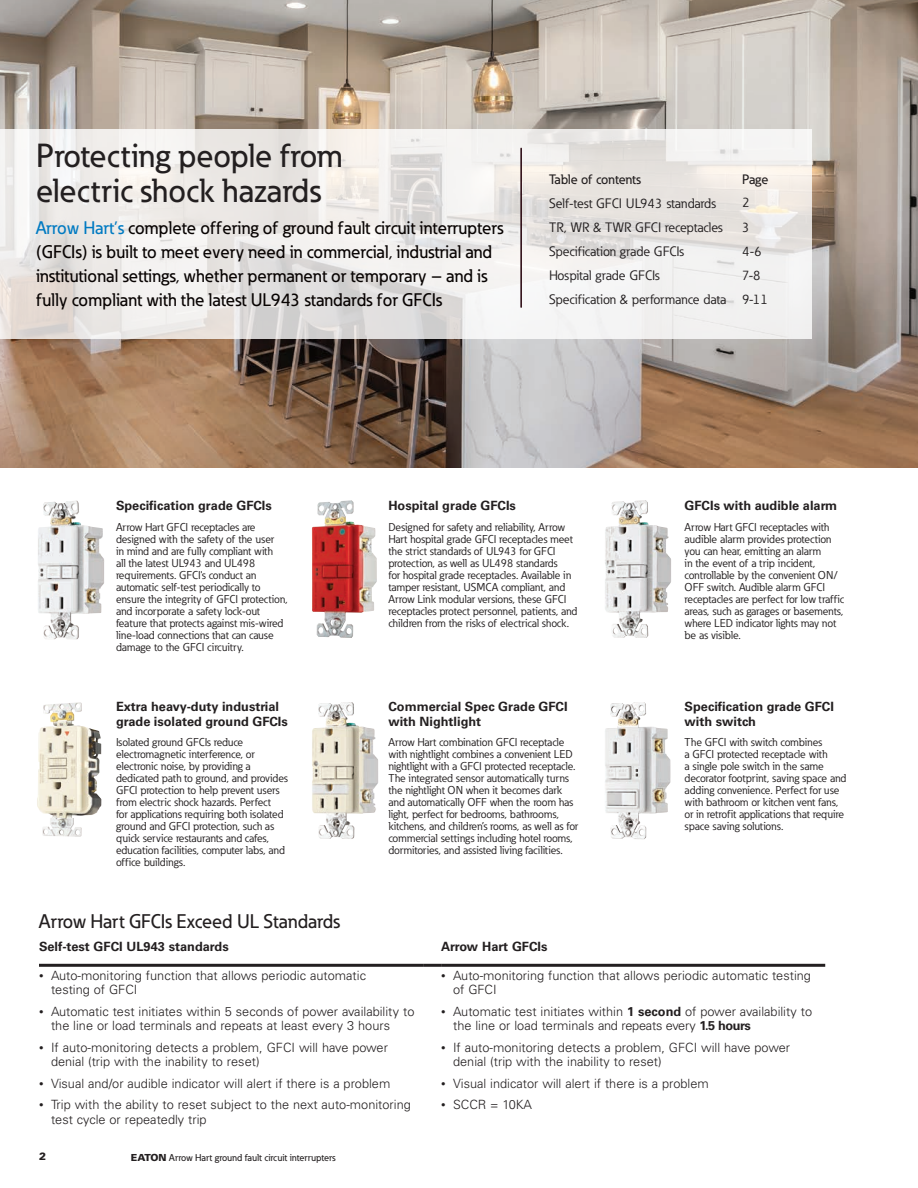
<style>
.page{position:relative;width:918px;height:1188px;background:#fff}
.page>*{position:absolute;margin:0;border:0;box-sizing:border-box;transform-origin:0 0}
.t1{font:500 33px/34.5px "Eaton";color:#231f20}
.t2{font:500 19.5px "Eaton";color:#231f20}
.t3{font:500 18px/24px "Eaton";color:#080302}
.t4{font:13.5px/23.9px "Eaton";color:#231f20}
.t5{font:13.5px "Eaton";letter-spacing:-.02em;color:#231f20}
.t6{font:500 13.5px "Eaton";color:#231f20}
.t7{font:300 12.75px/14.2px "Univers LT Std";color:#231f20}
.t8{font:700 12.75px/14.2px "Univers LT Std";color:#231f20}
.t9{font:11.25px/12px "Eaton";color:#231f20}
.t10{font:900 10.5px "Univers LT Std";color:#231f20}
.t11{font:500 9.75px "Eaton";color:#231f20}
.s1{color:#007ac2}
.s2{font-size:9px}
.s3{font-weight:700}
.s4{font-family:"Univers LT Std";font-weight:900}
</style>
<div class="page">
<img style="left:0;top:0;width:918px;height:467px">
<svg style="left:0;top:129px;width:812px;height:210px"></svg>
<hr style="left:39px;top:964px;width:384px;height:3px;background:#231f20">
<hr style="left:423px;top:964px;width:18px;height:3px;background:#231f20">
<hr style="left:441px;top:964px;width:384px;height:3px;background:#231f20">
<img style="left:38px;top:501px;width:64px;height:138px">
<img style="left:312px;top:500px;width:65px;height:138px">
<img style="left:605px;top:500px;width:43px;height:138px">
<img style="left:37px;top:702px;width:64px;height:135px">
<img style="left:312px;top:702px;width:64px;height:137px">
<img style="left:605px;top:702px;width:41px;height:137px">
<hr style="left:520px;top:148px;width:2px;height:159px;background:#23010a">
<h1 class="t1" style="left:36px;top:138px;width:308px">Protecting people from electric shock hazards</h1>
<p class="t3" style="left:36px;top:216px;width:469px"><span class="s1">Arrow Hart’s</span> complete offering of ground fault circuit interrupters (GFCIs) is built to meet every need in commercial, industrial and institutional settings, whether permanent or temporary – and is fully compliant with the latest UL943 standards for GFCIs</p>
<p class="t6" style="left:549px;top:171px;width:93px">Table of contents</p>
<p class="t6" style="left:742px;top:171px;width:28px">Page</p>
<p class="t4" style="left:549px;top:192px;width:168px">Self-test GFCI UL943 standards</p>
<p class="t4" style="left:742px;top:191px;width:9px">2</p>
<p class="t5" style="left:549px;top:219px;width:175px">TR, WR &amp; TWR GFCI receptacles</p>
<p class="t4" style="left:742px;top:216px;width:9px">3</p>
<p class="t4" style="left:549px;top:239px;width:136px">Specification grade GFCIs</p>
<p class="t4" style="left:742px;top:239px;width:21px">4-6</p>
<p class="t4" style="left:549px;top:263px;width:112px">Hospital grade GFCIs</p>
<p class="t4" style="left:549px;top:263px;width:220px;text-indent:193px">7-8<br>Specification &amp; performance data 9-11</p>
<p class="t8" style="left:116px;top:498px;width:157px">Specification grade GFCIs</p>
<p class="t8" style="left:388px;top:498px;width:129px">Hospital grade GFCIs</p>
<p class="t8" style="left:685px;top:498px;width:154px">GFCIs with audible alarm</p>
<p class="t9" style="left:116px;top:521px;width:173px">Arrow Hart GFCI receptacles are designed with the safety of the user<br>in mind and are fully compliant with<br>all the latest UL943 and UL498 requirements. GFCI's conduct an automatic self-test periodically to ensure the integrity of GFCI protection, and incorporate a safety lock-out feature that protects against mis-wired line-load connections that can cause damage to the GFCI circuitry.</p>
<p class="t9" style="left:388px;top:521px;width:191px">Designed for safety and reliability, Arrow Hart hospital grade GFCI receptacles meet the strict standards of UL943 for GFCI protection, as well as UL498 standards<br>for hospital grade receptacles. Available in tamper resistant, USMCA compliant, and Arrow Link modular versions, these GFCI receptacles protect personnel, patients, and children from the risks of electrical shock.</p>
<p class="t9" style="left:685px;top:521px;width:161px">Arrow Hart GFCI receptacles with audible alarm provides protection you can hear, emitting an alarm<br>in the event of a trip incident, controllable by the convenient ON/<br>OFF switch. Audible alarm GFCI receptacles are perfect for low traffic areas, such as garages or basements, where LED indicator lights may not be as visible.</p>
<p class="t8" style="left:116px;top:700px;width:173px">Extra heavy-duty industrial grade isolated ground GFCIs</p>
<p class="t8" style="left:388px;top:700px;width:181px">Commercial Spec Grade GFCI with Nightlight</p>
<p class="t8" style="left:685px;top:700px;width:151px">Specification grade GFCI with switch</p>
<p class="t9" style="left:116px;top:736px;width:173px">Isolated ground GFCIs reduce electromagnetic interference, or electronic noise, by providing a dedicated path to ground, and provides GFCI protection to help prevent users from electric shock hazards. Perfect<br>for applications requiring both isolated ground and GFCI protection, such as quick service restaurants and cafes, education facilities, computer labs, and office buildings.</p>
<p class="t9" style="left:388px;top:736px;width:191px">Arrow Hart combination GFCI receptacle with nightlight combines a convenient LED nightlight with a GFCI protected receptacle.<br>The integrated sensor automatically turns the nightlight ON when it becomes dark and automatically OFF when the room has light, perfect for bedrooms, bathrooms, kitchens, and children’s rooms, as well as for commercial settings including hotel rooms, dormitories, and assisted living facilities.</p>
<p class="t9" style="left:685px;top:736px;width:163px">The GFCI with switch combines<br>a GFCI protected receptacle with<br>a single pole switch in the same decorator footprint, saving space and adding convenience. Perfect for use with bathroom or kitchen vent fans, or in retrofit applications that require space saving solutions.</p>
<h2 class="t2" style="left:39px;top:909px;width:303px">Arrow Hart GFCIs Exceed UL Standards</h2>
<p class="t8" style="left:39px;top:939px;width:191px">Self-test GFCI UL943 standards</p>
<p class="t8" style="left:441px;top:939px;width:108px">Arrow Hart GFCIs</p>
<p class="t7" style="left:51px;top:968px;width:317px;text-indent:-12px"><span class="s2">•</span> Auto-monitoring function that allows periodic automatic testing of GFCI</p>
<p class="t7" style="left:51px;top:1004px;width:365px;text-indent:-12px"><span class="s2">•</span> Automatic test initiates within 5 seconds of power availability to the line or load terminals and repeats at least every 3 hours</p>
<p class="t7" style="left:51px;top:1040px;width:338px;text-indent:-12px"><span class="s2">•</span> If auto-monitoring detects a problem, GFCI will have power denial (trip with the inability to reset)</p>
<p class="t7" style="left:39px;top:1076px;width:353px"><span class="s2">•</span> Visual and/or audible indicator will alert if there is a problem</p>
<p class="t7" style="left:51px;top:1098px;width:361px;text-indent:-12px"><span class="s2">•</span> Trip with the ability to reset subject to the next auto-monitoring test cycle or repeatedly trip</p>
<p class="t7" style="left:453px;top:968px;width:359px;text-indent:-12px"><span class="s2">•</span> Auto-monitoring function that allows periodic automatic testing of GFCI</p>
<p class="t7" style="left:453px;top:1004px;width:361px;text-indent:-12px"><span class="s2">•</span> Automatic test initiates within <span class="s3">1 second</span> of power availability to the line or load terminals and repeats every <span class="s3">1.5 hours</span></p>
<p class="t7" style="left:453px;top:1040px;width:338px;text-indent:-12px"><span class="s2">•</span> If auto-monitoring detects a problem, GFCI will have power denial (trip with the inability to reset)</p>
<p class="t7" style="left:441px;top:1076px;width:269px"><span class="s2">•</span> Visual indicator will alert if there is a problem</p>
<p class="t7" style="left:441px;top:1098px;width:93px"><span class="s2">•</span> SCCR = 10KA</p>
<p class="t10" style="left:39px;top:1150px;width:9px">2</p>
<p class="t11" style="left:131px;top:1151px;width:206px"><span class="s4">EATON</span> Arrow Hart ground fault circuit interrupters</p>
</div>
